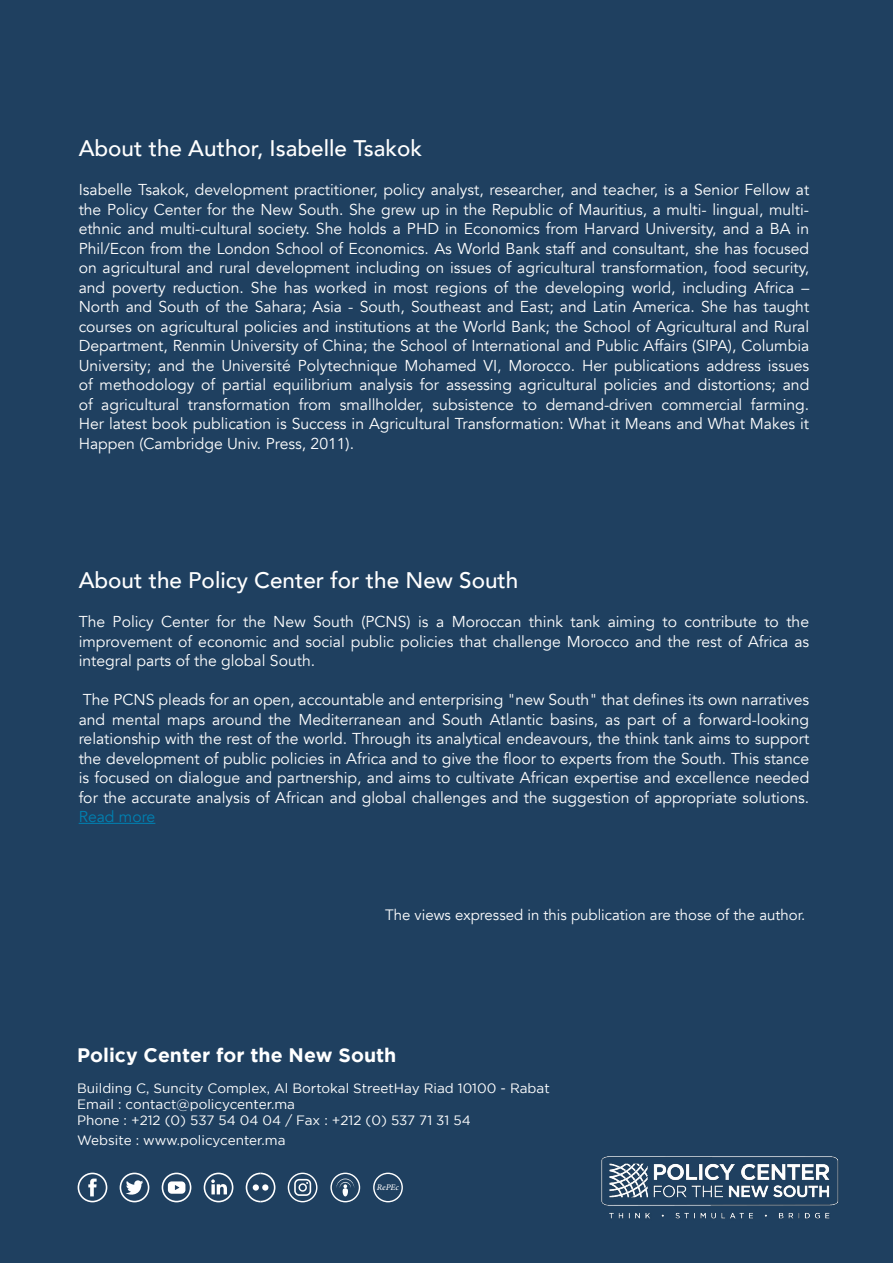
<style>
.page{position:relative;width:893px;height:1263px;background:#1f4060}
.page>*{position:absolute;margin:0;border:0;box-sizing:border-box;transform-origin:0 0}
.t1{font:500 22.5px "Avenir";color:#fff}
.t2{font:700 19.5px "Gotham";color:#fff}
.t3{font:15.75px/19.5px "Avenir";color:#fff;text-align:justify}
.t4{font:15.75px "Avenir";color:#0081b2}
.t5{font:15px "Avenir";color:#fff}
.t6{font:13.5px/16.2px "Gotham";color:#fff}
.t7{font:italic 12px "Adobe Arabic";color:#fff}
</style>
<div class="page">
<hr style="left:79px;top:823px;width:76px;height:1px;background:#0081b2">
<svg style="left:78px;top:1172px;width:29px;height:30px"></svg>
<svg style="left:120px;top:1172px;width:29px;height:30px"></svg>
<svg style="left:162px;top:1172px;width:29px;height:30px"></svg>
<svg style="left:204px;top:1172px;width:29px;height:30px"></svg>
<svg style="left:246px;top:1172px;width:29px;height:30px"></svg>
<svg style="left:288px;top:1172px;width:29px;height:30px"></svg>
<svg style="left:330px;top:1172px;width:30px;height:30px"></svg>
<svg style="left:373px;top:1172px;width:30px;height:30px"></svg>
<img style="left:601px;top:1156px;width:238px;height:63px">
<h1 class="t1" style="left:79px;top:129px;width:345px">About the Author, Isabelle Tsakok</h1>
<p class="t3" style="left:79px;top:181px;width:732px">Isabelle Tsakok, development practitioner, policy analyst, researcher, and teacher, is a Senior Fellow at the Policy Center for the New South. She grew up in the Republic of Mauritius, a multi- lingual, multi&shy;ethnic and multi-cultural society. She holds a PHD in Economics from Harvard University, and a BA in Phil/Econ from the London School of Economics. As World Bank staff and consultant, she has focused on agricultural and rural development including on issues of agricultural transformation, food security, and poverty reduction. She has worked in most regions of the developing world, including Africa – North and South of the Sahara; Asia - South, Southeast and East; and Latin America. She has taught courses on agricultural policies and institutions at the World Bank; the School of Agricultural and Rural Department, Renmin University of China; the School of International and Public Affairs (SIPA), Columbia University; and the Université Polytechnique Mohamed VI, Morocco. Her publications address issues of methodology of partial equilibrium analysis for assessing agricultural policies and distortions; and of agricultural transformation from smallholder, subsistence to demand-driven commercial farming.<br>Her latest book publication is Success in Agricultural Transformation: What it Means and What Makes it Happen (Cambridge Univ. Press, 2011).</p>
<h1 class="t1" style="left:79px;top:561px;width:441px">About the Policy Center for the New South</h1>
<p class="t3" style="left:79px;top:612px;width:732px">The Policy Center for the New South (PCNS) is a Moroccan think tank aiming to contribute to the improvement of economic and social public policies that challenge Morocco and the rest of Africa as integral parts of the global South.</p>
<p class="t3" style="left:79px;top:690px;width:732px">The PCNS pleads for an open, accountable and enterprising "new South" that defines its own narratives and mental maps around the Mediterranean and South Atlantic basins, as part of a forward-looking relationship with the rest of the world. Through its analytical endeavours, the think tank aims to support the development of public policies in Africa and to give the floor to experts from the South. This stance is focused on dialogue and partnership, and aims to cultivate African expertise and excellence needed for the accurate analysis of African and global challenges and the suggestion of appropriate solutions.</p>
<p class="t4" style="left:79px;top:807px;width:78px">Read more</p>
<p class="t5" style="left:385px;top:906px;width:422px">The views expressed in this publication are those of the author.</p>
<p class="t2" style="left:77px;top:1043px;width:321px">Policy Center for the New South</p>
<p class="t6" style="left:77px;top:1080px;width:474px">Building C, Suncity Complex, Al Bortokal StreetHay Riad 10100 - Rabat<br>Email : contact@policycenter.ma<br>Phone : +212 (0) 537 54 04 04 / Fax : +212 (0) 537 71 31 54</p>
<p class="t6" style="left:77px;top:1132px;width:210px">Website : www.policycenter.ma</p>
<p class="t7" style="left:377px;top:1179px;width:23px">RePEc</p>
</div>
